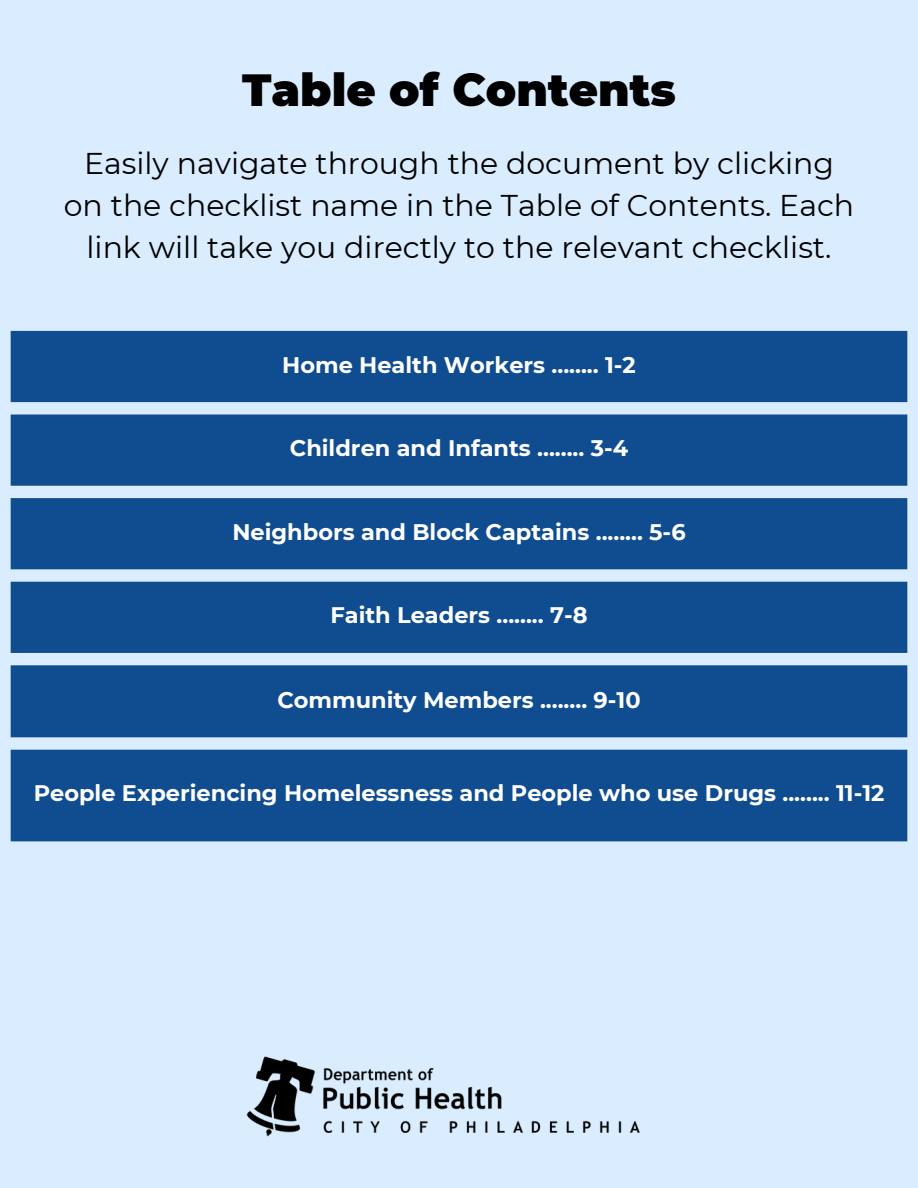
<style>
.page{position:relative;width:918px;height:1188px;background:#daedfe}
.page>*{position:absolute;margin:0;border:0;box-sizing:border-box;transform-origin:0 0}
.t1{font:900 45px "Montserrat";color:#000}
.t2{font:30px/41.7px "Montserrat";color:#000;text-align:center}
.t3{font:700 22.5px "Montserrat";color:#fff}
</style>
<div class="page">
<img style="left:247px;top:1056px;width:393px;height:80px">
<svg style="left:11px;top:331px;width:896px;height:510px;background:#27609d"></svg>
<p class="t1" style="left:242px;top:63px;width:435px">Table of Contents</p>
<p class="t2" style="left:64px;top:143px;width:792px">Easily navigate through the document by clicking on the checklist name in the Table of Contents. Each link will take you directly to the relevant checklist.</p>
<p class="t3" style="left:282px;top:351px;width:355px">Home Health Workers ........ 1-2</p>
<p class="t3" style="left:290px;top:434px;width:340px">Children and Infants ........ 3-4</p>
<p class="t3" style="left:232px;top:518px;width:455px">Neighbors and Block Captains ........ 5-6</p>
<p class="t3" style="left:330px;top:602px;width:259px">Faith Leaders ........ 7-8</p>
<p class="t3" style="left:277px;top:686px;width:365px">Community Members ........ 9-10</p>
<p class="t3" style="left:34px;top:780px;width:852px">People Experiencing Homelessness and People who use Drugs ........ 11-12</p>
</div>
